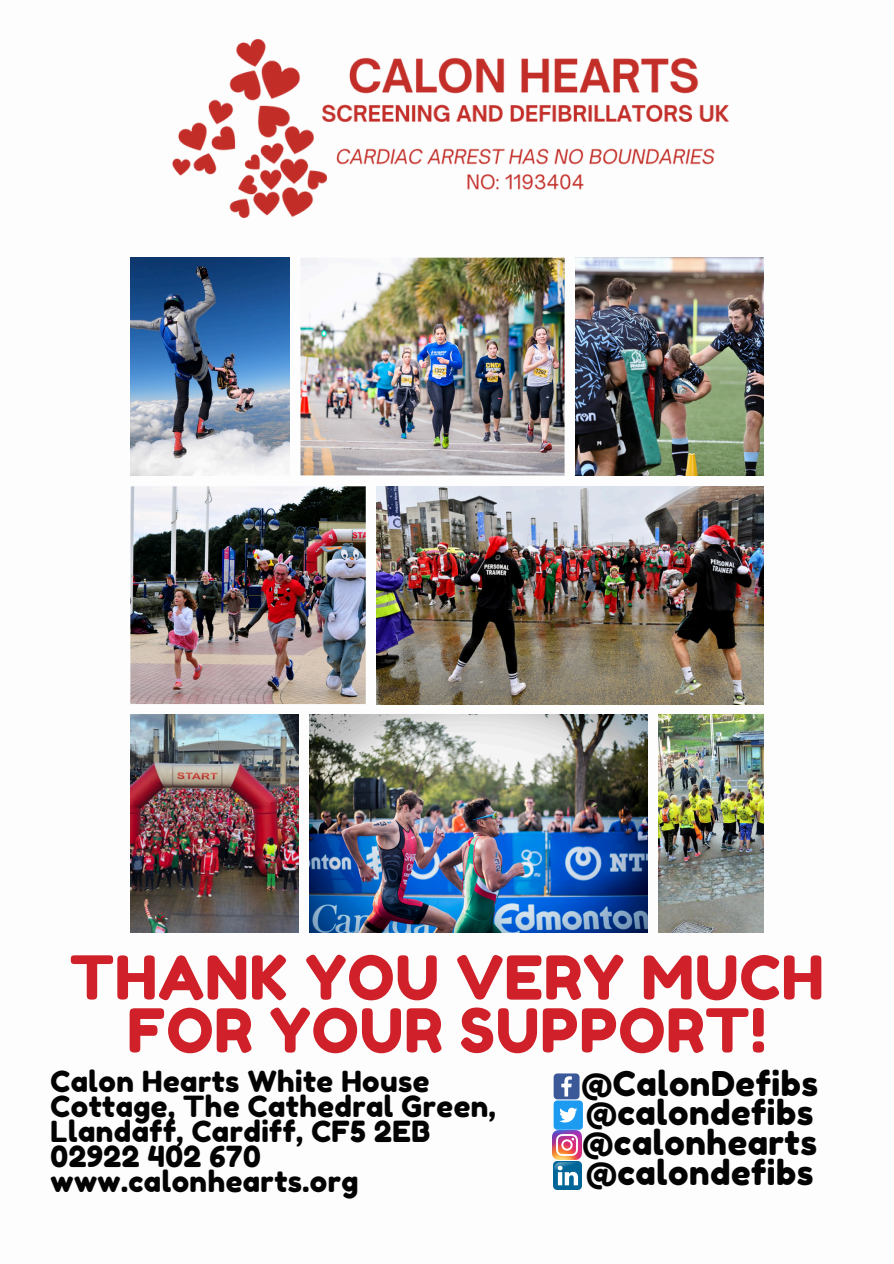
<style>
.page{position:relative;width:894px;height:1264px;background:#fff}
.page>*{position:absolute;margin:0;border:0;box-sizing:border-box;transform-origin:0 0}
.t1{font:60.3px/52.8px "Fredoka One";letter-spacing:.015em;color:#d02029;text-align:center}
.t2{font:34.05px/29.8px "Fredoka One";letter-spacing:.015em;color:#030304}
.t3{font:29.1px/24.9px "Fredoka One";letter-spacing:.015em;color:#030304}
</style>
<div class="page">
<img style="left:658px;top:715px;width:105px;height:217px">
<img style="left:376px;top:486px;width:387px;height:218px">
<img style="left:130px;top:715px;width:168px;height:217px">
<img style="left:130px;top:486px;width:235px;height:218px">
<img style="left:130px;top:258px;width:159px;height:217px">
<img style="left:575px;top:258px;width:188px;height:217px">
<img style="left:309px;top:715px;width:338px;height:217px">
<img style="left:300px;top:299px;width:264px;height:176px">
<img style="left:552px;top:1130px;width:29px;height:59px">
<svg style="left:553px;top:1073px;width:26px;height:26px"></svg>
<div style="left:553px;top:1100px;width:29px;height:29px;background:#1d9bf0;border-radius:4px"></div>
<svg style="left:559px;top:1107px;width:18px;height:15px"></svg>
<img style="left:146px;top:39px;width:601px;height:260px">
<h1 class="t1" style="left:70px;top:950px;width:755px">THANK YOU VERY MUCH<br>FOR YOUR SUPPORT!</h1>
<p class="t3" style="left:51px;top:1068px;width:446px">Calon Hearts White House<br>Cottage, The Cathedral Green,<br>Llandaff, Cardiff, CF5 2EB<br>02922 402 670 www.calonhearts.org</p>
<p class="t2" style="left:581px;top:1067px;width:238px">@CalonDefibs @calondefibs @calonhearts @calondefibs</p>
</div>
